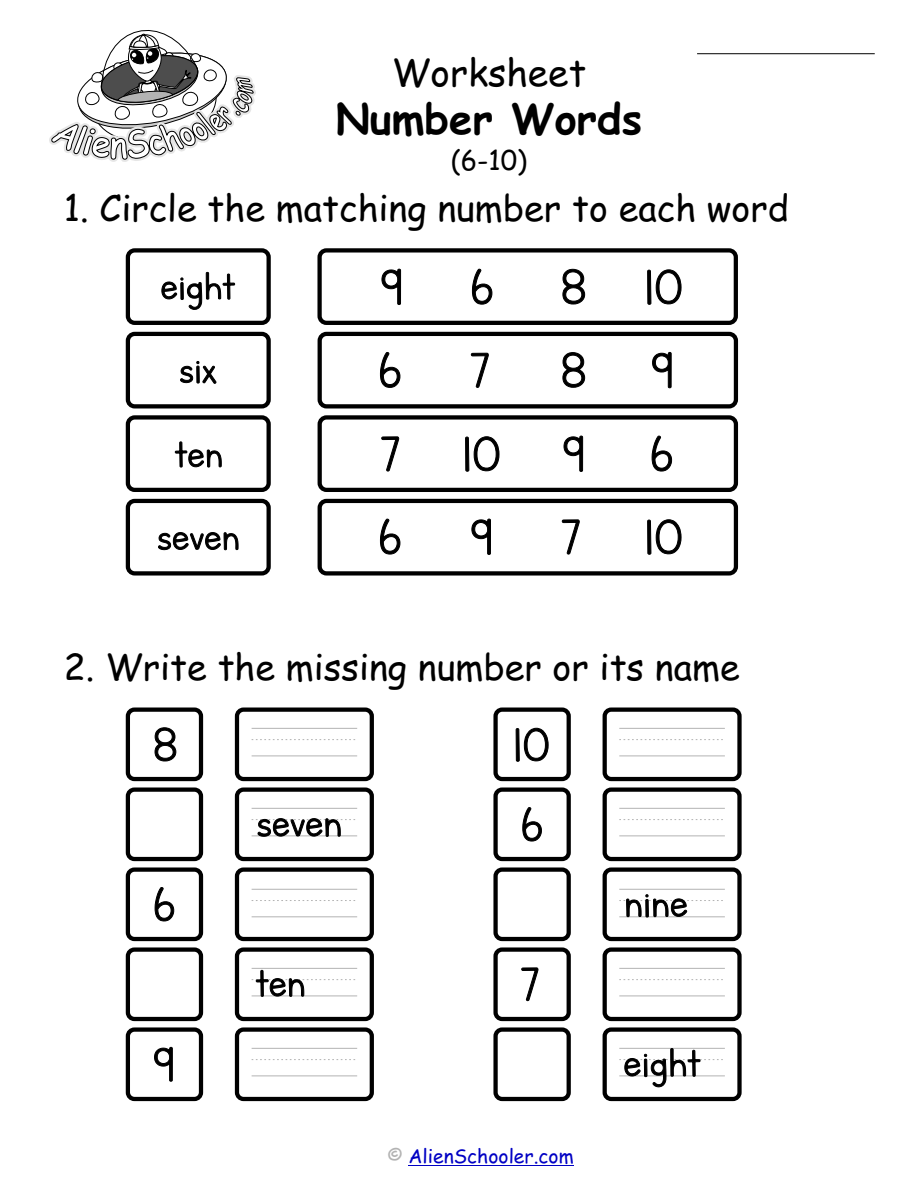
<style>
.page{position:relative;width:918px;height:1188px;background:#fff}
.page>*{position:absolute;margin:0;border:0;box-sizing:border-box;transform-origin:0 0}
.t1{font:700 42px "Comic Sans MS";color:#000}
.t2{font:37.2px "Comic Sans MS";color:#000}
.t3{font:36px "Comic Sans MS";color:#000}
.t4{font:27px "Comic Sans MS";color:#000}
.t5{font:19.35px "Comic Sans MS";color:#0000c4}
.s1{color:#b3b3b3}
</style>
<div class="page">
<hr style="left:408px;top:1165px;width:166px;height:1px;background:#0000c4">
<div style="left:317px;top:248px;width:421px;height:77px;border:4px solid #000;border-radius:7px"></div>
<div style="left:318px;top:332px;width:420px;height:76px;border:4px solid #000;border-radius:7px"></div>
<div style="left:318px;top:415px;width:420px;height:77px;border:4px solid #000;border-radius:7px"></div>
<div style="left:318px;top:499px;width:420px;height:77px;border:4px solid #000;border-radius:7px"></div>
<svg style="left:381px;top:437px;width:18px;height:35px"></svg>
<svg style="left:380px;top:352px;width:20px;height:36px"></svg>
<svg style="left:382px;top:269px;width:19px;height:36px"></svg>
<svg style="left:380px;top:519px;width:20px;height:35px"></svg>
<svg style="left:465px;top:436px;width:34px;height:36px"></svg>
<svg style="left:471px;top:353px;width:18px;height:35px"></svg>
<svg style="left:472px;top:269px;width:20px;height:36px"></svg>
<svg style="left:472px;top:519px;width:19px;height:36px"></svg>
<svg style="left:564px;top:436px;width:19px;height:36px"></svg>
<svg style="left:563px;top:352px;width:22px;height:36px"></svg>
<svg style="left:563px;top:269px;width:22px;height:35px"></svg>
<svg style="left:562px;top:520px;width:18px;height:35px"></svg>
<svg style="left:652px;top:436px;width:20px;height:35px"></svg>
<svg style="left:652px;top:352px;width:20px;height:36px"></svg>
<svg style="left:647px;top:269px;width:34px;height:36px"></svg>
<svg style="left:647px;top:519px;width:34px;height:36px"></svg>
<div style="left:126px;top:248px;width:145px;height:77px;border:4px solid #000;border-radius:7px"></div>
<div style="left:126px;top:332px;width:145px;height:76px;border:4px solid #000;border-radius:7px"></div>
<div style="left:126px;top:415px;width:145px;height:77px;border:4px solid #000;border-radius:7px"></div>
<div style="left:126px;top:499px;width:145px;height:77px;border:4px solid #000;border-radius:7px"></div>
<svg style="left:162px;top:272px;width:73px;height:65px"></svg>
<svg style="left:180px;top:361px;width:36px;height:23px"></svg>
<svg style="left:175px;top:442px;width:47px;height:62px"></svg>
<svg style="left:158px;top:532px;width:80px;height:18px"></svg>
<svg style="left:49px;top:30px;width:207px;height:130px"></svg>
<hr style="left:697px;top:53px;width:178px;height:1px;background:#000">
<svg style="left:155px;top:728px;width:21px;height:33px"></svg>
<div style="left:126px;top:708px;width:77px;height:73px;border:4px solid #000;border-radius:7px"></div>
<div style="left:126px;top:788px;width:77px;height:73px;border:4px solid #000;border-radius:7px"></div>
<div style="left:126px;top:867px;width:77px;height:74px;border:4px solid #000;border-radius:7px"></div>
<div style="left:126px;top:947px;width:77px;height:74px;border:4px solid #000;border-radius:7px"></div>
<div style="left:126px;top:1027px;width:77px;height:74px;border:4px solid #000;border-radius:7px"></div>
<svg style="left:155px;top:887px;width:19px;height:34px"></svg>
<svg style="left:154px;top:1047px;width:19px;height:35px"></svg>
<div style="left:235px;top:1027px;width:139px;height:74px;border:4px solid #000;border-radius:7px"></div>
<hr style="left:252px;top:1048px;width:105px;height:1px;background:#b3b3b3">
<hr style="left:252px;top:1075px;width:105px;height:1px;background:#b3b3b3">
<svg style="left:252px;top:1059px;width:104px;height:1px"></svg>
<div style="left:235px;top:947px;width:139px;height:74px;border:4px solid #000;border-radius:7px"></div>
<hr style="left:252px;top:968px;width:105px;height:1px;background:#b3b3b3">
<svg style="left:252px;top:970px;width:105px;height:62px"></svg>
<div style="left:235px;top:867px;width:139px;height:74px;border:4px solid #000;border-radius:7px"></div>
<hr style="left:252px;top:889px;width:105px;height:1px;background:#b3b3b3">
<hr style="left:252px;top:916px;width:105px;height:1px;background:#b3b3b3">
<svg style="left:252px;top:900px;width:104px;height:1px"></svg>
<div style="left:235px;top:788px;width:139px;height:73px;border:4px solid #000;border-radius:7px"></div>
<hr style="left:252px;top:808px;width:105px;height:1px;background:#b3b3b3">
<svg style="left:252px;top:818px;width:105px;height:19px"></svg>
<div style="left:235px;top:708px;width:139px;height:73px;border:4px solid #000;border-radius:7px"></div>
<hr style="left:252px;top:728px;width:105px;height:1px;background:#b3b3b3">
<hr style="left:252px;top:755px;width:105px;height:1px;background:#b3b3b3">
<svg style="left:252px;top:739px;width:104px;height:1px"></svg>
<svg style="left:516px;top:728px;width:32px;height:34px"></svg>
<div style="left:493px;top:708px;width:78px;height:73px;border:4px solid #000;border-radius:7px"></div>
<div style="left:493px;top:788px;width:78px;height:73px;border:4px solid #000;border-radius:7px"></div>
<div style="left:493px;top:867px;width:78px;height:74px;border:4px solid #000;border-radius:7px"></div>
<div style="left:493px;top:947px;width:78px;height:74px;border:4px solid #000;border-radius:7px"></div>
<div style="left:493px;top:1027px;width:78px;height:74px;border:4px solid #000;border-radius:7px"></div>
<svg style="left:522px;top:807px;width:20px;height:34px"></svg>
<svg style="left:521px;top:968px;width:17px;height:33px"></svg>
<div style="left:603px;top:1027px;width:139px;height:74px;border:4px solid #000;border-radius:7px"></div>
<div style="left:603px;top:947px;width:139px;height:74px;border:4px solid #000;border-radius:7px"></div>
<hr style="left:619px;top:968px;width:106px;height:1px;background:#b3b3b3">
<hr style="left:619px;top:995px;width:106px;height:1px;background:#b3b3b3">
<svg style="left:619px;top:979px;width:104px;height:1px"></svg>
<svg style="left:619px;top:1048px;width:106px;height:54px"></svg>
<div style="left:603px;top:867px;width:139px;height:74px;border:4px solid #000;border-radius:7px"></div>
<hr style="left:619px;top:889px;width:106px;height:1px;background:#b3b3b3">
<div style="left:603px;top:788px;width:139px;height:73px;border:4px solid #000;border-radius:7px"></div>
<hr style="left:619px;top:808px;width:106px;height:1px;background:#b3b3b3">
<hr style="left:619px;top:835px;width:106px;height:1px;background:#b3b3b3">
<svg style="left:619px;top:819px;width:104px;height:1px"></svg>
<svg style="left:619px;top:894px;width:106px;height:23px"></svg>
<div style="left:603px;top:708px;width:139px;height:73px;border:4px solid #000;border-radius:7px"></div>
<hr style="left:619px;top:728px;width:106px;height:1px;background:#b3b3b3">
<hr style="left:619px;top:755px;width:106px;height:1px;background:#b3b3b3">
<svg style="left:619px;top:739px;width:104px;height:1px"></svg>
<p class="t2" style="left:392px;top:56px;width:196px">Worksheet</p>
<p class="t1" style="left:336px;top:101px;width:308px">Number Words</p>
<p class="t4" style="left:451px;top:148px;width:78px">(6-10)</p>
<p class="t3" style="left:64px;top:193px;width:727px">1. Circle the matching number to each word</p>
<p class="t3" style="left:64px;top:651px;width:678px">2. Write the missing number or its name</p>
<p class="t5" style="left:387px;top:1148px;width:188px"><span class="s1">©</span> AlienSchooler.com</p>
</div>
